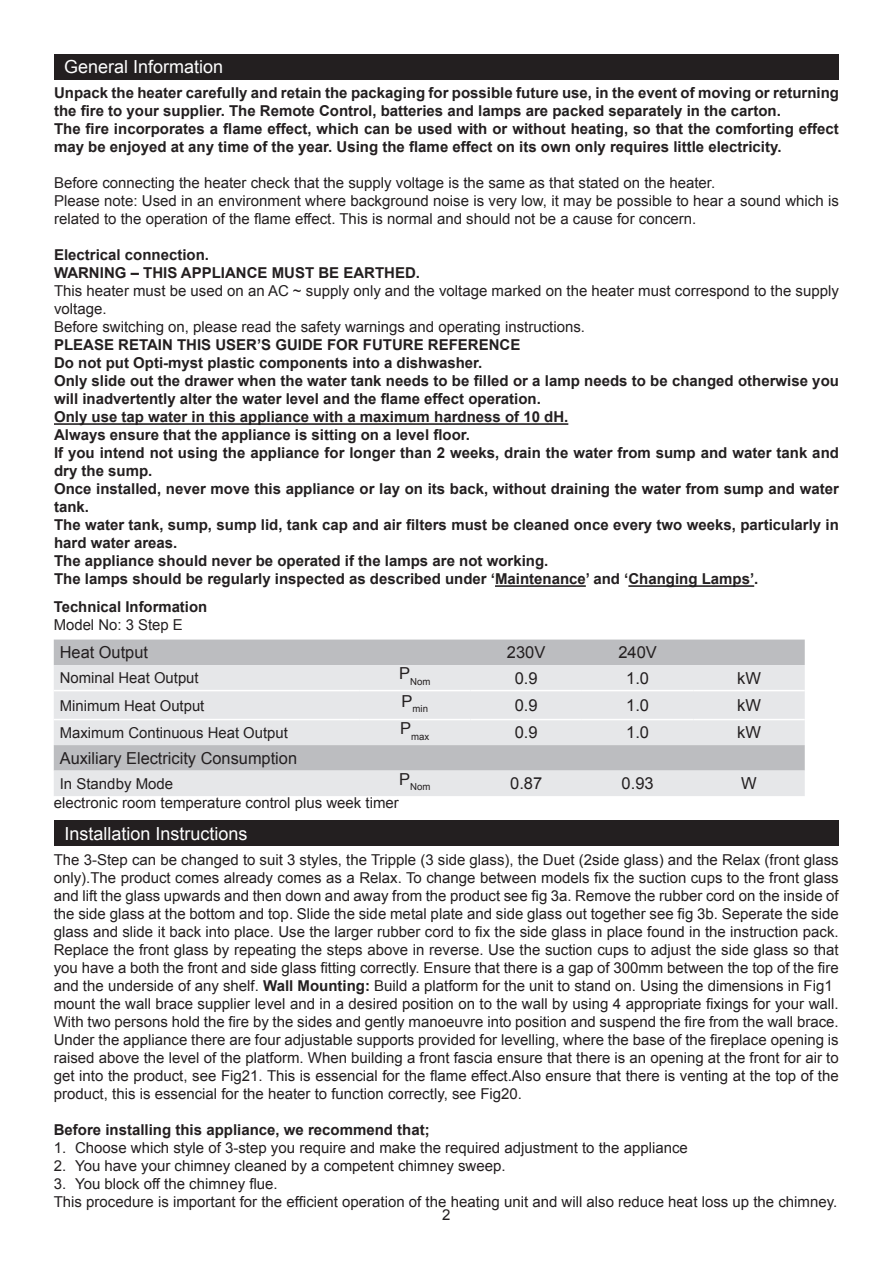
<style>
.page{position:relative;width:893px;height:1263px;background:#fff}
.page>*{position:absolute;margin:0;border:0;box-sizing:border-box;transform-origin:0 0}
.t1{font:18px "Arial";color:#fff}
.t2{font:16.5px "Arial";color:#231f20}
.Body_Bold{font:15px/18px "Arial";color:#231f20;text-align:justify}
.Body_Bold-2{font:700 15px/18px "Arial";color:#231f20}
.Body{font:15px/18px "Arial";color:#231f20}
.Heading_1{font:700 15px/18px "Arial";color:#231f20}
.Numbered{font:15px "Arial";color:#231f20}
.Body_Text{font:700 15px "Arial";color:#231f20}
.Body_Text-2{font:15px "Arial";color:#231f20}
.t3{font:9.6px "Arial";color:#231f20}
.s1{font-weight:700}
</style>
<div class="page">
<div style="left:54px;top:54px;width:785px;height:26px;background:#231f20"></div>
<div style="left:54px;top:820px;width:785px;height:26px;background:#231f20"></div>
<hr style="left:54px;top:423px;width:514px;height:2px;background:#231f20">
<hr style="left:495px;top:585px;width:91px;height:2px;background:#231f20">
<hr style="left:628px;top:585px;width:126px;height:2px;background:#231f20">
<div style="left:54px;top:639px;width:751px;height:26px;background:#bcbdc0"></div>
<svg style="left:54px;top:665px;width:751px;height:131px;background:#dedfe1"></svg>
<hr style="left:54px;top:690px;width:305px;height:1px;background:#fff">
<hr style="left:359px;top:690px;width:111px;height:1px;background:#fff">
<hr style="left:470px;top:690px;width:112px;height:1px;background:#fff">
<hr style="left:582px;top:690px;width:111px;height:1px;background:#fff">
<hr style="left:693px;top:690px;width:112px;height:1px;background:#fff">
<hr style="left:54px;top:719px;width:305px;height:1px;background:#fff">
<hr style="left:359px;top:719px;width:111px;height:1px;background:#fff">
<hr style="left:470px;top:719px;width:112px;height:1px;background:#fff">
<hr style="left:582px;top:719px;width:111px;height:1px;background:#fff">
<hr style="left:693px;top:719px;width:112px;height:1px;background:#fff">
<p class="t1" style="left:64px;top:55px;width:161px">General Information</p>
<p class="Heading_1" style="left:54px;top:85px;width:786px">Unpack the heater carefully and retain the packaging for possible future use, in the event of moving or returning the fire to your supplier. The Remote Control, batteries and lamps are packed separately in the carton.</p>
<p class="Heading_1" style="left:54px;top:121px;width:786px">The fire incorporates a flame effect, which can be used with or without heating, so that the comforting effect may be enjoyed at any time of the year. Using the flame effect on its own only requires little electricity.</p>
<p class="Body" style="left:54px;top:174px;width:663px">Before connecting the heater check that the supply voltage is the same as that stated on the heater.</p>
<p class="Body" style="left:54px;top:192px;width:786px">Please note: Used in an environment where background noise is very low, it may be possible to hear a sound which is related to the operation of the flame effect. This is normal and should not be a cause for concern.</p>
<p class="Heading_1" style="left:54px;top:247px;width:157px">Electrical connection.</p>
<p class="Body_Bold-2" style="left:54px;top:265px;width:368px">WARNING – THIS APPLIANCE MUST BE EARTHED.</p>
<p class="Body" style="left:54px;top:282px;width:786px">This heater must be used on an AC ~ supply only and the voltage marked on the heater must correspond to the supply voltage.</p>
<p class="Body" style="left:54px;top:318px;width:533px">Before switching on, please read the safety warnings and operating instructions.</p>
<p class="Body_Bold-2" style="left:54px;top:337px;width:468px">PLEASE RETAIN THIS USER’S GUIDE FOR FUTURE REFERENCE</p>
<p class="Body_Bold-2" style="left:54px;top:355px;width:430px">Do not put Opti-myst plastic components into a dishwasher.</p>
<p class="Body_Bold-2" style="left:54px;top:373px;width:786px">Only slide out the drawer when the water tank needs to be filled or a lamp needs to be changed otherwise you will inadvertently alter the water level and the flame effect operation.</p>
<p class="Heading_1" style="left:54px;top:409px;width:516px">Only use tap water in this appliance with a maximum hardness of 10 dH.</p>
<p class="Body_Bold-2" style="left:54px;top:427px;width:417px">Always ensure that the appliance is sitting on a level floor.</p>
<p class="Body_Bold-2" style="left:54px;top:445px;width:786px">If you intend not using the appliance for longer than 2 weeks, drain the water from sump and water tank and dry the sump.</p>
<p class="Body_Bold-2" style="left:54px;top:481px;width:786px">Once installed, never move this appliance or lay on its back, without draining the water from sump and water tank.</p>
<p class="Body_Bold-2" style="left:54px;top:517px;width:786px">The water tank, sump, sump lid, tank cap and air filters must be cleaned once every two weeks, particularly in hard water areas.</p>
<p class="Body_Bold-2" style="left:54px;top:553px;width:496px">The appliance should never be operated if the lamps are not working.</p>
<p class="Body_Bold-2" style="left:54px;top:571px;width:706px">The lamps should be regularly inspected as described under ‘Maintenance’ and ‘Changing Lamps’.</p>
<p class="Body_Text" style="left:54px;top:597px;width:155px">Technical Information</p>
<p class="Body_Text-2" style="left:54px;top:615px;width:130px">Model No: 3 Step E</p>
<p class="t2" style="left:60px;top:642px;width:90px">Heat Output</p>
<p class="t2" style="left:507px;top:642px;width:40px">230V</p>
<p class="t2" style="left:618px;top:642px;width:40px">240V</p>
<p class="Body_Bold" style="left:60px;top:669px;width:140px">Nominal Heat Output</p>
<p class="t3" style="left:399px;top:675px;width:33px"><sup>P</sup>Nom</p>
<p class="t2" style="left:515px;top:667px;width:24px">0.9</p>
<p class="t2" style="left:626px;top:667px;width:24px">1.0</p>
<p class="t2" style="left:737px;top:667px;width:25px">kW</p>
<p class="Body_Bold" style="left:60px;top:696px;width:146px">Minimum Heat Output</p>
<p class="t3" style="left:402px;top:703px;width:28px"><sup>P</sup>min</p>
<p class="t2" style="left:515px;top:694px;width:24px">0.9</p>
<p class="t2" style="left:626px;top:694px;width:24px">1.0</p>
<p class="t2" style="left:737px;top:694px;width:25px">kW</p>
<p class="Body_Bold" style="left:60px;top:724px;width:230px">Maximum Continuous Heat Output</p>
<p class="t3" style="left:400px;top:730px;width:31px"><sup>P</sup>max</p>
<p class="t2" style="left:515px;top:722px;width:24px">0.9</p>
<p class="t2" style="left:626px;top:722px;width:24px">1.0</p>
<p class="t2" style="left:737px;top:722px;width:25px">kW</p>
<p class="t2" style="left:60px;top:747px;width:239px">Auxiliary Electricity Consumption</p>
<p class="Body_Bold" style="left:60px;top:775px;width:115px">In Standby Mode</p>
<p class="t3" style="left:399px;top:780px;width:33px"><sup>P</sup>Nom</p>
<p class="t2" style="left:510px;top:773px;width:34px">0.87</p>
<p class="t2" style="left:622px;top:773px;width:34px">0.93</p>
<p class="t2" style="left:741px;top:773px;width:17px">W</p>
<p class="Body_Bold" style="left:54px;top:794px;width:347px">electronic room temperature control plus week timer</p>
<p class="t1" style="left:64px;top:821px;width:185px">Installation Instructions</p>
<p class="Body_Bold" style="left:54px;top:851px;width:786px">The 3-Step can be changed to suit 3 styles, the Tripple (3 side glass), the Duet (2side glass) and the Relax (front glass only).The product comes already comes as a Relax. To change between models fix the suction cups to the front glass and lift the glass upwards and then down and away from the product see fig 3a. Remove the rubber cord on the inside of the side glass at the bottom and top. Slide the side metal plate and side glass out together see fig 3b. Seperate the side glass and slide it back into place. Use the larger rubber cord to fix the side glass in place found in the instruction pack.<br>Replace the front glass by repeating the steps above in reverse. Use the suction cups to adjust the side glass so that you have a both the front and side glass fitting correctly. Ensure that there is a gap of 300mm between the top of the fire and the underside of any shelf. <span class="s1">Wall Mounting:</span> Build a platform for the unit to stand on. Using the dimensions in Fig1</p>
<p class="Body_Bold" style="left:54px;top:995px;width:786px">mount the wall brace supplier level and in a desired position on to the wall by using 4 appropriate fixings for your wall.<br>With two persons hold the fire by the sides and gently manoeuvre into position and suspend the fire from the wall brace.<br>Under the appliance there are four adjustable supports provided for levelling, where the base of the fireplace opening is raised above the level of the platform. When building a front fascia ensure that there is an opening at the front for air to get into the product, see Fig21. This is essencial for the flame effect.Also ensure that there is venting at the top of the product, this is essencial for the heater to function correctly, see Fig20.</p>
<p class="Heading_1" style="left:54px;top:1121px;width:377px">Before installing this appliance, we recommend that;</p>
<p class="Numbered" style="left:54px;top:1138px;width:636px">1. Choose which style of 3-step you require and make the required adjustment to the appliance</p>
<p class="Numbered" style="left:54px;top:1156px;width:453px">2. You have your chimney cleaned by a competent chimney sweep.</p>
<p class="Numbered" style="left:54px;top:1174px;width:225px">3. You block off the chimney flue.</p>
<p class="Body" style="left:54px;top:1193px;width:785px">This procedure is important for the efficient operation of the heating unit and will also reduce heat loss up the chimney.</p>
<p class="Body_Bold" style="left:442px;top:1206px;width:10px">2</p>
</div>
